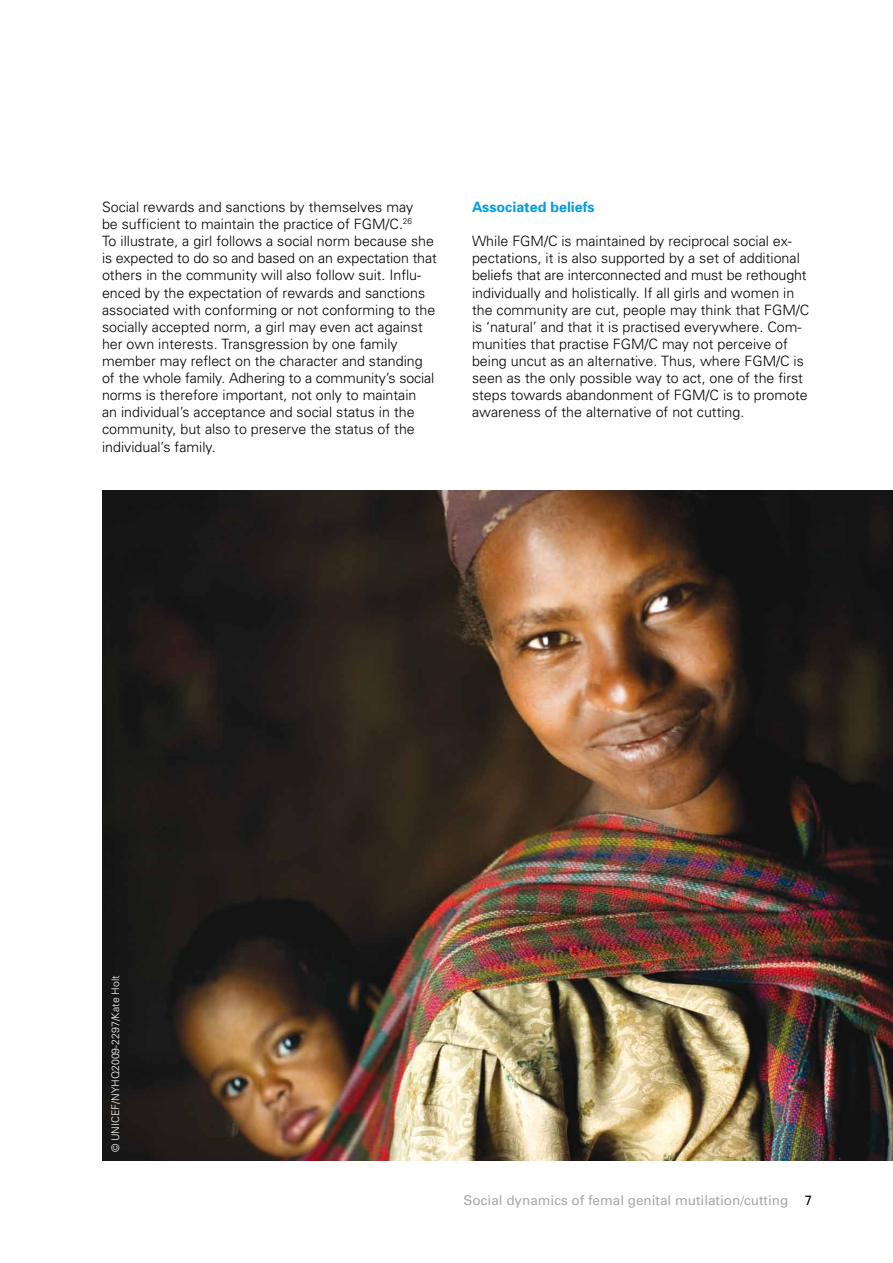
<style>
.page{position:relative;width:893px;height:1263px;background:#fff}
.page>*{position:absolute;margin:0;border:0;box-sizing:border-box;transform-origin:0 0}
.t1{font:300 14.25px/17.1px "Univers";color:#000}
.t2{font:700 14.25px "Univers";color:#009ee0}
.t3{font:13.5px "Univers";color:#a7a8aa}
.t4{font:13.5px "Univers";color:#000}
.t5{font:300 10.5px "Univers";color:#fff}
</style>
<div class="page">
<img style="left:102px;top:490px;width:791px;height:671px">
<p class="t1" style="left:102px;top:198px;width:336px">Social rewards and sanctions by themselves may<br>be sufficient to maintain the practice of FGM/C.<sup>26<br></sup>To illustrate, a girl follows a social norm because she is expected to do so and based on an expectation that others in the community will also follow suit. Influ&shy;enced by the expectation of rewards and sanctions associated with conforming or not conforming to the socially accepted norm, a girl may even act against her own interests. Transgression by one family member may reflect on the character and standing of the whole family. Adhering to a community’s social norms is therefore important, not only to maintain<br>an individual’s acceptance and social status in the community, but also to preserve the status of the individual’s family.</p>
<p class="t2" style="left:472px;top:198px;width:124px">Associated beliefs</p>
<p class="t1" style="left:472px;top:232px;width:339px">While FGM/C is maintained by reciprocal social ex&shy;pectations, it is also supported by a set of additional beliefs that are interconnected and must be rethought individually and holistically. If all girls and women in the community are cut, people may think that FGM/C is ‘natural’ and that it is practised everywhere. Com&shy;munities that practise FGM/C may not perceive of being uncut as an alternative. Thus, where FGM/C is seen as the only possible way to act, one of the first steps towards abandonment of FGM/C is to promote awareness of the alternative of not cutting.</p>
<p class="t5" style="left:109px;top:1152px;width:179px;rotate:-90deg">© UNICEF/NYHQ2009-2297/Kate Holt</p>
<p class="t3" style="left:464px;top:1191px;width:326px">Social dynamics of femal genital mutilation/cutting</p>
<p class="t4" style="left:805px;top:1191px;width:9px">7</p>
</div>
